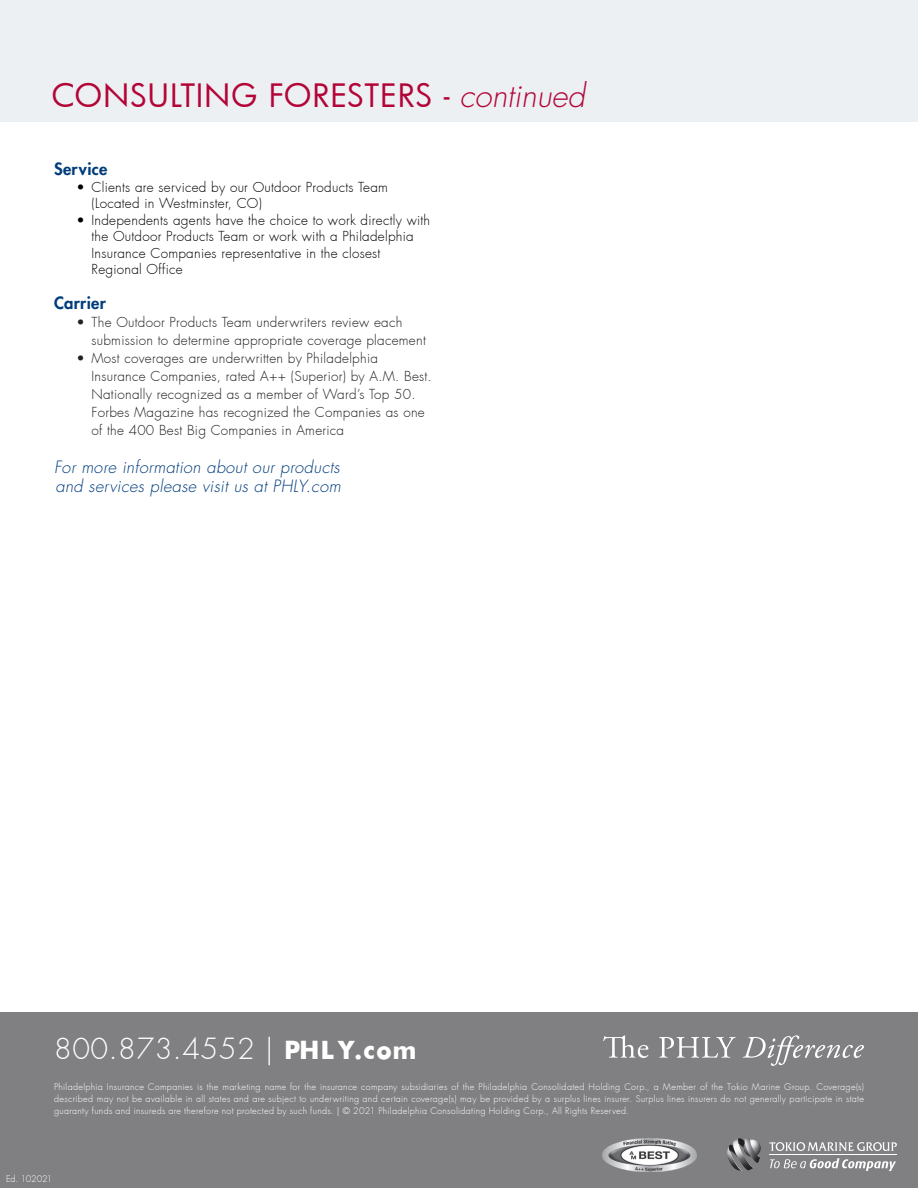
<style>
.page{position:relative;width:918px;height:1188px;background:#fff}
.page>*{position:absolute;margin:0;border:0;box-sizing:border-box;transform-origin:0 0}
.t1{font:31.5px "Futura";letter-spacing:.02em;color:#b30437}
.t2{font:300 28.5px "Futura";letter-spacing:.02em;color:#fff}
.t3{font:italic 300 16.5px/19.8px "Futura";letter-spacing:.02em;color:#013d7d}
.Paragraph_Style_1{font:800 16.5px "Futura";letter-spacing:.02em;color:#013d7d}
.t4{font:300 13.5px/18px "Futura";letter-spacing:.02em;color:#231f20}
.t5{font:300 13.5px/16.5px "Futura";letter-spacing:.02em;color:#000}
.t6{font:300 9px/12px "Futura";letter-spacing:.03em;color:#fff;text-align:justify}
.t7{font:300 9px "Futura";letter-spacing:-.02em;color:#fff}
.s1{font-weight:300;font-style:italic}
.s2{font-weight:700}
</style>
<div class="page">
<div style="left:0;top:0;width:918px;height:122px;background:#ecf0f3"></div>
<div style="left:0;top:1012px;width:918px;height:176px;background:#808083"></div>
<svg style="left:769px;top:1142px;width:128px;height:9px"></svg>
<svg style="left:770px;top:1158px;width:126px;height:13px"></svg>
<hr style="left:769px;top:1155px;width:128px;height:1px;background:#fff">
<img style="left:727px;top:1138px;width:34px;height:33px">
<img style="left:603px;top:1138px;width:94px;height:33px">
<svg style="left:603px;top:1035px;width:45px;height:23px"></svg>
<svg style="left:659px;top:1037px;width:77px;height:21px"></svg>
<svg style="left:743px;top:1035px;width:121px;height:31px"></svg>
<p class="t1" style="left:52px;top:74px;width:535px">CONSULTING FORESTERS - <span class="s1">continued</span></p>
<p class="Paragraph_Style_1" style="left:54px;top:159px;width:55px">Service</p>
<p class="t5" style="left:92px;top:179px;width:298px;text-indent:-15px">• Clients are serviced by our Outdoor Products Team (Located in Westminster, CO)</p>
<p class="t5" style="left:92px;top:212px;width:340px;text-indent:-15px">• Independents agents have the choice to work directly with the Outdoor Products Team or work with a Philadelphia Insurance Companies representative in the closest Regional Office</p>
<p class="Paragraph_Style_1" style="left:54px;top:292px;width:53px">Carrier</p>
<p class="t4" style="left:92px;top:313px;width:336px;text-indent:-15px">• The Outdoor Products Team underwriters review each submission to determine appropriate coverage placement</p>
<p class="t4" style="left:92px;top:349px;width:342px;text-indent:-15px">• Most coverages are underwritten by Philadelphia Insurance Companies, rated A++ (Superior) by A.M. Best.<br>Nationally recognized as a member of Ward’s Top 50.<br>Forbes Magazine has recognized the Companies as one of the 400 Best Big Companies in America</p>
<p class="t3" style="left:54px;top:457px;width:288px">For more information about our products and services please visit us at PHLY.com</p>
<h2 class="t2" style="left:54px;top:1031px;width:364px">800.873.4552 | <span class="s2">PHLY.com</span></h2>
<p class="t6" style="left:54px;top:1081px;width:811px">Philadelphia Insurance Companies is the marketing name for the insurance company subsidiaries of the Philadelphia Consolidated Holding Corp., a Member of the Tokio Marine Group. Coverage(s) described may not be available in all states and are subject to underwriting and certain coverage(s) may be provided by a surplus lines insurer. Surplus lines insurers do not generally participate in state guaranty funds and insureds are therefore not protected by such funds. | © 2021 Philadelphia Consolidating Holding Corp., All Rights Reserved.</p>
<p class="t7" style="left:6px;top:1173px;width:48px">Ed. 102021</p>
</div>
